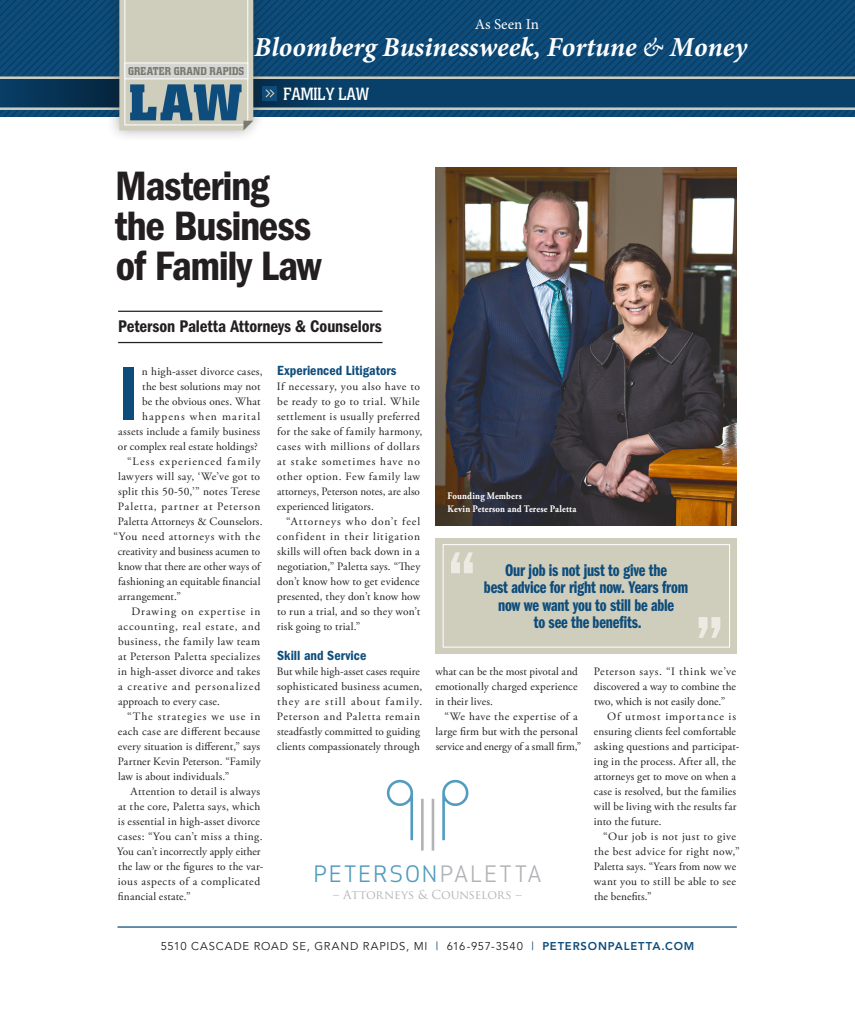
<style>
.page{position:relative;width:855px;height:1013px;background:#fff}
.page>*{position:absolute;margin:0;border:0;box-sizing:border-box;transform-origin:0 0}
.Body_Copy{font:600 condensed 78.75px "Franklin Gothic";color:#0d4c7b;scale:.9 1}
.t1{font:75px "Franklin Gothic Demi Cmpr";color:#fff}
.Headline{font:600 condensed 42.5px/40px "Franklin Gothic";letter-spacing:-.03em;color:#231f20}
.t2{font:italic 700 27.5px "Minion Pro";color:#fff}
.t3{font:22.12px "Apex Sans Book ST";letter-spacing:.075em;color:#529cbe}
.Body_Copy-2{font:17.5px/17.5px "Franklin Gothic Demi Cmpr";letter-spacing:-.01em;color:#0d4c7b;text-align:center}
.Headline-2{font:600 condensed 17.5px "Franklin Gothic";letter-spacing:-.005em;color:#231f20}
.t4{font:17.5px "Colossalis";color:#fff}
.t5{font:15px "Minion Pro";color:#fff}
.Body_Copy-3{font:600 condensed 13.75px "Franklin Gothic";letter-spacing:.005em;color:#0d4c7b}
.t6{font:12px "Trajan Pro";letter-spacing:-.015em;color:#b2b3b7}
.Body_Copy-4{font:11.25px/15px "Adobe Garamond Pro";letter-spacing:.02em;color:#231f20;text-align:justify}
.CTA{font:11.25px "Avenir";letter-spacing:.07em;color:#231f20}
.Body_Copy-5{font:11.25px "Adobe Garamond Pro";color:#231f20}
.Body_Copy-6{font:11.25px "Adobe Garamond Pro";letter-spacing:-.005em;color:#231f20}
.Body_Copy-7{font:11.25px "Adobe Garamond Pro";letter-spacing:.07em;color:#231f20}
.Body_Copy-8{font:11.25px "Adobe Garamond Pro";letter-spacing:.055em;color:#231f20}
.Body_Copy-9{font:11.25px "Adobe Garamond Pro";letter-spacing:.095em;color:#231f20}
.Body_Copy-10{font:11.25px "Adobe Garamond Pro";letter-spacing:.09em;color:#231f20}
.Body_Copy-11{font:500 11.25px "Colossalis";letter-spacing:.015em;color:#787970;scale:.95 1}
.Body_Copy-12{font:700 10px/12.5px "Adobe Garamond Pro";letter-spacing:.02em;color:#fff;scale:.9 1}
.s1{font-weight:400}
.s2{color:#b2b3b7}
.s3{color:#094069}
.s4{font-weight:800;color:#0d4c7b}
</style>
<div class="page">
<hr style="left:118px;top:926px;width:619px;height:1px;background:#0d4c7b">
<hr style="left:118px;top:311px;width:264px;height:1px;background:#231f20">
<hr style="left:118px;top:342px;width:264px;height:1px;background:#231f20">
<svg style="left:387px;top:779px;width:26px;height:61px"></svg>
<svg style="left:442px;top:779px;width:26px;height:61px"></svg>
<svg style="left:421px;top:798px;width:3px;height:52px"></svg>
<svg style="left:432px;top:798px;width:2px;height:52px"></svg>
<img style="left:435px;top:168px;width:302px;height:357px">
<div style="left:435px;top:538px;width:302px;height:115px;background:#cfcdbc"></div>
<div style="left:443px;top:544px;width:287px;height:103px;border:1px solid #fff"></div>
<div style="left:107px;top:0;width:159px;height:143px;background:#231f20;opacity:.35"></div>
<svg style="left:0;top:0;width:855px;height:130px;background:#406b89"></svg>
<p class="Body_Copy-11" style="left:128px;top:65px;width:124px">GREATER GRAND RAPIDS</p>
<h3 class="t5" style="left:475px;top:14px;width:66px">As Seen In</h3>
<h3 class="t2" style="left:254px;top:28px;width:494px">Bloomberg Businessweek, Fortune <span class="s1">&amp;</span> Money</h3>
<p class="t4" style="left:283px;top:84px;width:88px">FAMILY LAW</p>
<p class="Headline" style="left:115px;top:166px;width:209px">Mastering the Business of Family Law</p>
<p class="Headline-2" style="left:118px;top:316px;width:265px">Peterson Paletta Attorneys &amp; Counselors</p>
<p class="Body_Copy" style="left:119px;top:349px;width:23px">I</p>
<p class="Body_Copy-4" style="left:142px;top:364px;width:122px">n high-asset divorce cases,</p>
<p class="Body_Copy-4" style="left:142px;top:379px;width:120px">the best solutions may not</p>
<p class="Body_Copy-4" style="left:142px;top:394px;width:120px">be the obvious ones. What</p>
<p class="Body_Copy-10" style="left:142px;top:410px;width:120px">happens when marital</p>
<p class="Body_Copy-4" style="left:118px;top:424px;width:144px">assets include a family business</p>
<p class="Body_Copy-4" style="left:118px;top:439px;width:141px">or complex real estate holdings?</p>
<p class="Body_Copy-9" style="left:127px;top:455px;width:135px">“Less experienced family</p>
<p class="Body_Copy-4" style="left:118px;top:469px;width:144px">lawyers will say, ‘We’ve got to</p>
<p class="Body_Copy-4" style="left:118px;top:484px;width:143px">split this 50-50,’” notes Terese</p>
<p class="Body_Copy-7" style="left:118px;top:500px;width:144px">Paletta, partner at Peterson</p>
<p class="Body_Copy-4" style="left:118px;top:514px;width:146px">Paletta Attorneys &amp; Counselors.</p>
<p class="Body_Copy-8" style="left:114px;top:530px;width:148px">“You need attorneys with the</p>
<p class="Body_Copy-5" style="left:118px;top:545px;width:144px">creativity and business acumen to</p>
<p class="Body_Copy-6" style="left:118px;top:560px;width:144px">know that there are other ways of</p>
<p class="Body_Copy-4" style="left:118px;top:574px;width:144px">fashioning an equitable financial</p>
<p class="Body_Copy-4" style="left:118px;top:589px;width:64px">arrangement.”</p>
<p class="Body_Copy-4" style="left:118px;top:604px;width:144px;text-indent:13px">Drawing on expertise in accounting, real estate, and business, the family law team at Peterson Paletta specializes in high-asset divorce and takes a creative and personalized approach to every case.</p>
<p class="Body_Copy-4" style="left:118px;top:709px;width:144px;text-indent:9px">“The strategies we use in each case are different because every situation is different,” says Partner Kevin Peterson. “Family law is about individuals.”</p>
<p class="Body_Copy-4" style="left:117px;top:784px;width:148px;text-align:left;text-indent:14px">Attention to detail is always at the core, Paletta says, which is essential in high-asset divorce cases: “You can’t miss a thing.<br>You can’t incorrectly apply either the law or the figures to the var&shy;ious aspects of a complicated financial estate.”</p>
<p class="Body_Copy-3" style="left:277px;top:363px;width:121px">Experienced Litigators</p>
<p class="Body_Copy-4" style="left:277px;top:379px;width:147px;text-align:left">If necessary, you also have to be ready to go to trial. While settlement is usually preferred for the sake of family harmony, cases with millions of dollars at stake sometimes have no other option. Few family law attorneys, Peterson notes, are also experienced litigators.</p>
<p class="Body_Copy-4" style="left:277px;top:514px;width:145px;text-indent:9px">“Attorneys who don’t feel confident in their litigation skills will often back down in a negotiation,” Paletta says. “They don’t know how to get evidence presented, they don’t know how to run a trial, and so they won’t risk going to trial.”</p>
<p class="Body_Copy-3" style="left:277px;top:648px;width:91px">Skill and Service</p>
<p class="Body_Copy-4" style="left:277px;top:664px;width:147px;text-align:left">But while high-asset cases require sophisticated business acumen, they are still about family.<br>Peterson and Paletta remain steadfastly committed to guiding clients compassionately through</p>
<p class="Body_Copy-12" style="left:447px;top:490px;width:145px">Founding Members<br>Kevin Peterson and Terese Paletta</p>
<h2 class="t1" style="left:447px;top:536px;width:31px">‘‘</h2>
<p class="Body_Copy-2" style="left:484px;top:561px;width:206px">Our job is not just to give the<br>best advice for right now. Years from now we want you to still be able<br>to see the benefits.</p>
<h2 class="t1" style="left:724px;top:654px;width:31px;rotate:-180deg">‘‘</h2>
<p class="Body_Copy-4" style="left:435px;top:664px;width:144px">what can be the most pivotal and emotionally charged experience in their lives.</p>
<p class="Body_Copy-4" style="left:436px;top:709px;width:147px;text-align:center">“We have the expertise of a large firm but with the personal service and energy of a small firm,”</p>
<p class="Body_Copy-4" style="left:594px;top:664px;width:144px">Peterson says. “I think we’ve discovered a way to combine the two, which is not easily done.”</p>
<p class="Body_Copy-4" style="left:594px;top:709px;width:147px;text-align:left;text-indent:13px">Of utmost importance is ensuring clients feel comfortable asking questions and participat&shy;ing in the process. After all, the attorneys get to move on when a case is resolved, but the families will be living with the results far into the future.</p>
<p class="Body_Copy-4" style="left:594px;top:829px;width:147px;text-align:left;text-indent:9px">“Our job is not just to give the best advice for right now,”<br>Paletta says. “Years from now we want you to still be able to see the benefits.”</p>
<p class="t3" style="left:313px;top:859px;width:230px">PETERSON<span class="s2">PALETTA</span></p>
<p class="t6" style="left:333px;top:887px;width:190px">– Attorneys &amp; Counselors –</p>
<p class="CTA" style="left:161px;top:939px;width:535px">5510 CASCADE ROAD SE, GRAND RAPIDS, MI <span class="s3">|</span> 616-957-3540 <span class="s3">|</span> <span class="s4">PETERSONPALETTA.COM</span></p>
</div>
